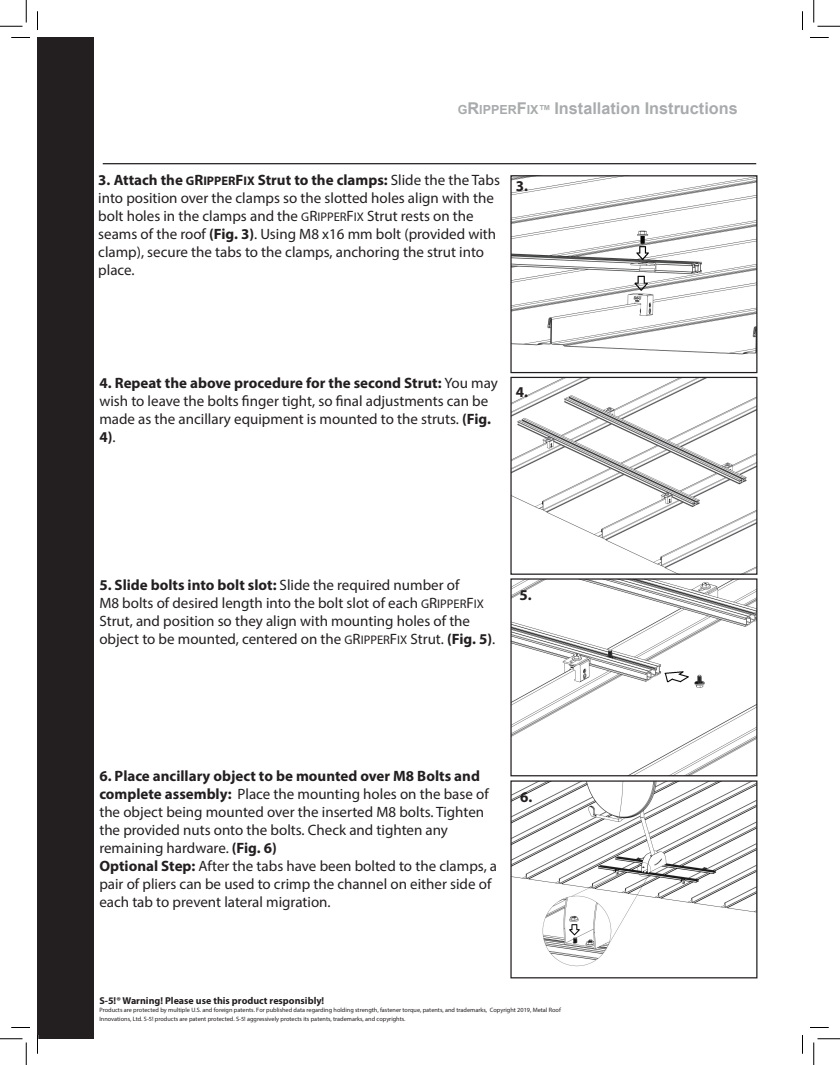
<style>
.page{position:relative;width:840px;height:1065px;background:#fff}
.page>*{position:absolute;margin:0;border:0;box-sizing:border-box;transform-origin:0 0}
.t1{font:700 16.25px "Arial";color:#a8abac}
.t2{font:15px/18px "Myriad Pro";color:#231f20}
.t3{font:700 15px "Myriad Pro";color:#231f20}
.t4{font:700 10px "Myriad Pro";color:#231f20}
.t5{font:6.25px/9px "Myriad Pro";color:#231f20}
.s1{font-size:12.5px}
.s2{font-weight:700}
.s3{font-weight:700;font-size:12.5px}
</style>
<div class="page">
<img style="left:512px;top:379px;width:244px;height:194px">
<div style="left:510px;top:377px;width:248px;height:198px;border:1px solid #231f20"></div>
<div style="left:38px;top:38px;width:56px;height:1001px;background:#231f20"></div>
<hr style="left:103px;top:163px;width:653px;height:1px;background:#231f20">
<img style="left:512px;top:177px;width:244px;height:178px">
<div style="left:510px;top:175px;width:248px;height:198px;border:1px solid #231f20"></div>
<img style="left:512px;top:580px;width:244px;height:194px">
<div style="left:510px;top:578px;width:248px;height:198px;border:1px solid #231f20"></div>
<img style="left:512px;top:782px;width:244px;height:185px">
<div style="left:510px;top:780px;width:248px;height:198px;border:1px solid #231f20"></div>
<svg style="left:11px;top:37px;width:19px;height:1px"></svg>
<svg style="left:810px;top:37px;width:19px;height:1px"></svg>
<svg style="left:11px;top:1027px;width:19px;height:1px"></svg>
<svg style="left:810px;top:1027px;width:19px;height:1px"></svg>
<svg style="left:37px;top:11px;width:1px;height:19px"></svg>
<svg style="left:37px;top:1035px;width:1px;height:19px"></svg>
<svg style="left:802px;top:11px;width:1px;height:19px"></svg>
<svg style="left:802px;top:1035px;width:1px;height:19px"></svg>
<svg style="left:0;top:0;width:27px;height:27px"></svg>
<svg style="left:0;top:1039px;width:27px;height:26px"></svg>
<svg style="left:814px;top:0;width:26px;height:27px"></svg>
<svg style="left:814px;top:1039px;width:26px;height:26px"></svg>
<p class="t1" style="left:458px;top:98px;width:281px"><span class="s1">G</span>R<span class="s1">IPPER</span>F<span class="s1">IX™</span> Installation Instructions</p>
<p class="t2" style="left:98px;top:170px;width:403px"><span class="s2">3. Attach the</span> <span class="s3">G</span><span class="s2">R</span><span class="s3">IPPER</span><span class="s2">F</span><span class="s3">IX</span> <span class="s2">Strut to the clamps:</span> Slide the the Tabs into position over the clamps so the slotted holes align with the bolt holes in the clamps and the <span class="s1">G</span>R<span class="s1">IPPER</span>F<span class="s1">IX</span> Strut rests on the seams of the roof <span class="s2">(Fig. 3)</span>. Using M8 x16 mm bolt (provided with clamp), secure the tabs to the clamps, anchoring the strut into place.</p>
<p class="t3" style="left:516px;top:176px;width:14px">3.</p>
<p class="t2" style="left:99px;top:374px;width:400px"><span class="s2">4. Repeat the above procedure for the second Strut:</span> You may wish to leave the bolts finger tight, so final adjustments can be made as the ancillary equipment is mounted to the struts. <span class="s2">(Fig.<br>4)</span>.</p>
<p class="t3" style="left:516px;top:382px;width:14px">4.</p>
<p class="t2" style="left:99px;top:575px;width:397px"><span class="s2">5. Slide bolts into bolt slot:</span> Slide the required number of<br>M8 bolts of desired length into the bolt slot of each <span class="s1">G</span>R<span class="s1">IPPER</span>F<span class="s1">IX </span>Strut, and position so they align with mounting holes of the object to be mounted, centered on the <span class="s1">G</span>R<span class="s1">IPPER</span>F<span class="s1">IX</span> Strut. <span class="s2">(Fig. 5)</span>.</p>
<p class="t3" style="left:520px;top:585px;width:14px">5.</p>
<p class="t2" style="left:99px;top:767px;width:399px"><span class="s2">6. Place ancillary object to be mounted over M8 Bolts and complete assembly:</span> Place the mounting holes on the base of the object being mounted over the inserted M8 bolts. Tighten the provided nuts onto the bolts. Check and tighten any remaining hardware. <span class="s2">(Fig. 6)<br>Optional Step:</span> After the tabs have been bolted to the clamps, a pair of pliers can be used to crimp the channel on either side of each tab to prevent lateral migration.</p>
<p class="t3" style="left:520px;top:787px;width:14px">6.</p>
<p class="t4" style="left:99px;top:995px;width:226px">S-5!® Warning! Please use this product responsibly!</p>
<p class="t5" style="left:99px;top:1005px;width:463px">Products are protected by multiple U.S. and foreign patents. For published data regarding holding strength, fastener torque, patents, and trademarks, Copyright 2019, Metal Roof<br>Innovations, Ltd. S-5! products are patent protected. S-5! aggressively protects its patents, trademarks, and copyrights.</p>
</div>
